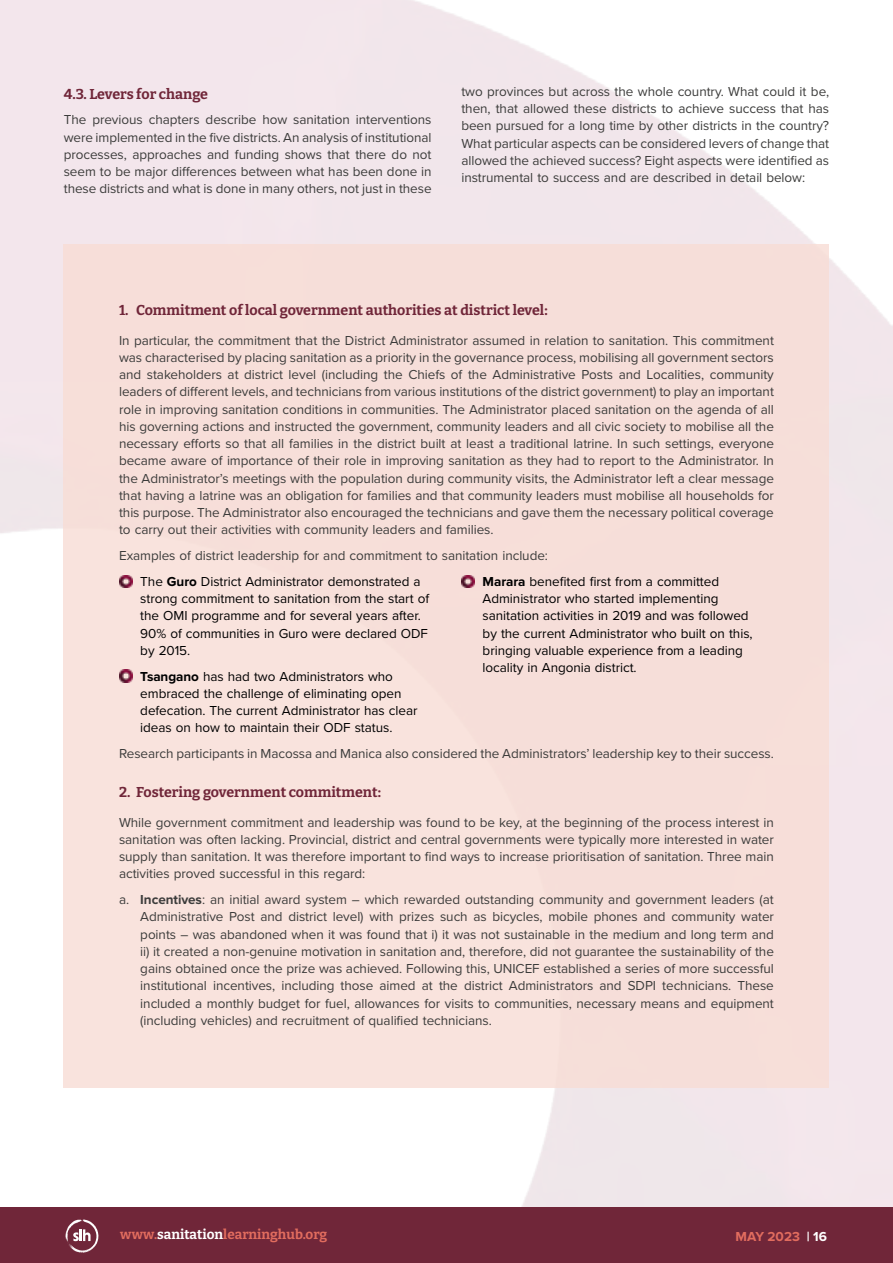
<style>
.page{position:relative;width:893px;height:1263px;background:#fff}
.page>*{position:absolute;margin:0;border:0;box-sizing:border-box;transform-origin:0 0}
.t1{font:100 14.25px "Bitter";color:#702639}
.Body{font:13.5px/17.2px "Proxima Nova";letter-spacing:-.005em;color:#3c3c3b;text-align:justify}
.Body_2_col{font:13.5px/17.2px "Proxima Nova";letter-spacing:-.005em;color:#3c3c3b;text-align:justify}
.bullet_symbol{font:13.5px/17.2px "Proxima Nova";letter-spacing:-.005em;color:#000}
.t2{font:100 13.5px "Bitter";color:#e16c5e}
.t3{font:700 13.5px "Proxima Nova";color:#e16c5e}
.s1{font-weight:700}
.s2{color:#fff}
</style>
<div class="page">
<img style="left:0;top:0;width:892px;height:1208px">
<div style="left:64px;top:244px;width:765px;height:844px;background:#f8ddd5"></div>
<svg style="left:119px;top:575px;width:13px;height:13px"></svg>
<svg style="left:119px;top:670px;width:13px;height:12px"></svg>
<svg style="left:462px;top:575px;width:12px;height:13px"></svg>
<div style="left:0;top:1208px;width:893px;height:55px;background:#702639"></div>
<svg style="left:65px;top:1219px;width:33px;height:34px"></svg>
<p class="t1" style="left:64px;top:85px;width:146px">4.3. Levers for change</p>
<p class="Body_2_col" style="left:64px;top:111px;width:369px">The previous chapters describe how sanitation interventions were implemented in the five districts. An analysis of institutional processes, approaches and funding shows that there do not seem to be major differences between what has been done in these districts and what is done in many others, not just in these</p>
<p class="Body_2_col" style="left:461px;top:82px;width:369px">two provinces but across the whole country. What could it be, then, that allowed these districts to achieve success that has been pursued for a long time by other districts in the country?<br>What particular aspects can be considered levers of change that allowed the achieved success? Eight aspects were identified as instrumental to success and are described in detail below:</p>
<p class="t1" style="left:119px;top:301px;width:430px">1. Commitment of local government authorities at district level:</p>
<p class="Body" style="left:119px;top:331px;width:656px">In particular, the commitment that the District Administrator assumed in relation to sanitation. This commitment was characterised by placing sanitation as a priority in the governance process, mobilising all government sectors and stakeholders at district level (including the Chiefs of the Administrative Posts and Localities, community leaders of different levels, and technicians from various institutions of the district government) to play an important role in improving sanitation conditions in communities. The Administrator placed sanitation on the agenda of all his governing actions and instructed the government, community leaders and all civic society to mobilise all the necessary efforts so that all families in the district built at least a traditional latrine. In such settings, everyone became aware of importance of their role in improving sanitation as they had to report to the Administrator. In the Administrator’s meetings with the population during community visits, the Administrator left a clear message that having a latrine was an obligation for families and that community leaders must mobilise all households for this purpose. The Administrator also encouraged the technicians and gave them the necessary political coverage to carry out their activities with community leaders and families.</p>
<p class="Body" style="left:119px;top:546px;width:430px">Examples of district leadership for and commitment to sanitation include:</p>
<p class="bullet_symbol" style="left:140px;top:572px;width:290px">The <span class="s1">Guro</span> District Administrator demonstrated a strong commitment to sanitation from the start of the OMI programme and for several years after.<br>90% of communities in Guro were declared ODF by 2015.</p>
<p class="bullet_symbol" style="left:140px;top:667px;width:279px"><span class="s1">Tsangano</span> has had two Administrators who embraced the challenge of eliminating open defecation. The current Administrator has clear ideas on how to maintain their ODF status.</p>
<p class="bullet_symbol" style="left:483px;top:572px;width:271px"><span class="s1">Marara</span> benefited first from a committed Administrator who started implementing sanitation activities in 2019 and was followed by the current Administrator who built on this, bringing valuable experience from a leading locality in Angonia district.</p>
<p class="Body" style="left:119px;top:744px;width:656px">Research participants in Macossa and Manica also considered the Administrators’ leadership key to their success.</p>
<p class="t1" style="left:119px;top:782px;width:264px">2. Fostering government commitment:</p>
<p class="Body" style="left:119px;top:813px;width:656px">While government commitment and leadership was found to be key, at the beginning of the process interest in sanitation was often lacking. Provincial, district and central governments were typically more interested in water supply than sanitation. It was therefore important to find ways to increase prioritisation of sanitation. Three main activities proved successful in this regard:</p>
<p class="Body" style="left:140px;top:890px;width:635px;text-indent:-21px">a. <span class="s1">Incentives</span>: an initial award system – which rewarded outstanding community and government leaders (at Administrative Post and district level) with prizes such as bicycles, mobile phones and community water points – was abandoned when it was found that i) it was not sustainable in the medium and long term and ii) it created a non-genuine motivation in sanitation and, therefore, did not guarantee the sustainability of the gains obtained once the prize was achieved. Following this, UNICEF established a series of more successful institutional incentives, including those aimed at the district Administrators and SDPI technicians. These included a monthly budget for fuel, allowances for visits to communities, necessary means and equipment (including vehicles) and recruitment of qualified technicians.</p>
<p class="t2" style="left:120px;top:1226px;width:209px">www.<span class="s2">sanitation</span>learninghub.org</p>
<p class="t3" style="left:735px;top:1229px;width:93px">MAY 2023 <span class="s2">| 16</span></p>
</div>
